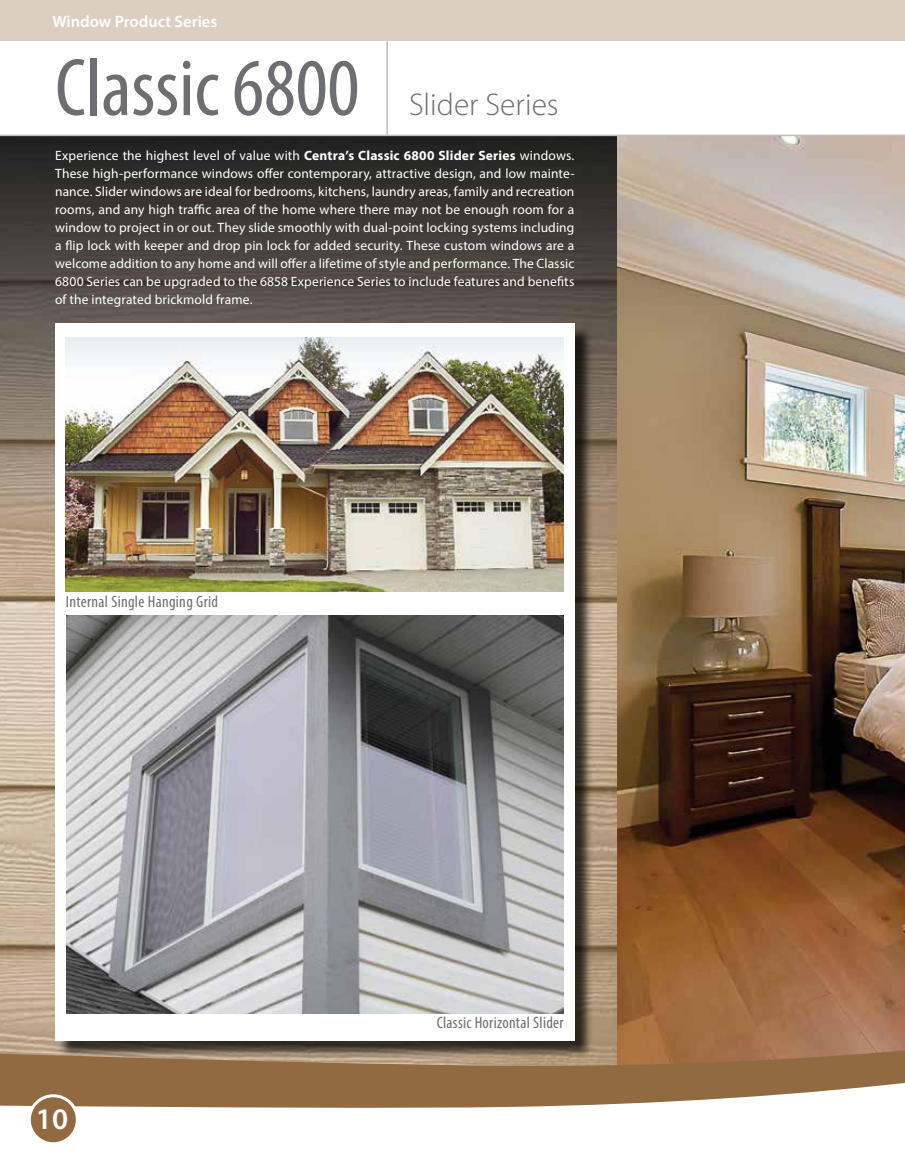
<style>
.page{position:relative;width:905px;height:1161px;background:#fff}
.page>*{position:absolute;margin:0;border:0;box-sizing:border-box;transform-origin:0 0}
.t1{font:condensed 82.5px "Myriad Pro";color:#6d6e71}
.t2{font:300 31.5px "Myriad Pro";color:#6d6e71}
.t3{font:600 30px "Myriad Pro";color:#fff}
.t4{font:condensed 16.5px "Myriad Pro";letter-spacing:.02em;color:#6d6e71}
.t5{font:600 16.5px "Myriad Pro";color:#fff}
.t6{font:13.5px/18px "Myriad Pro";letter-spacing:.01em;color:#fff;text-align:justify}
.s1{font-weight:700}
</style>
<div class="page">
<img style="left:0;top:136px;width:617px;height:672px">
<div style="left:0;top:0;width:904px;height:41px;background:#dccfc2"></div>
<div style="left:57px;top:326px;width:536px;height:734px;background:#000;opacity:.75"></div>
<div style="left:55px;top:323px;width:519px;height:718px;background:#fff"></div>
<img style="left:66px;top:337px;width:497px;height:254px">
<img style="left:66px;top:615px;width:497px;height:193px">
<img style="left:617px;top:136px;width:287px;height:672px">
<hr style="left:0;top:135px;width:904px;height:1px;background:#bcbec0">
<hr style="left:386px;top:41px;width:2px;height:94px;background:#bcbec0">
<svg style="left:0;top:808px;width:904px;height:9px;background:#8c817e"></svg>
<svg style="left:0;top:817px;width:904px;height:291px;background:#a58f7d"></svg>
<div style="left:29px;top:1096px;width:48px;height:48px;background:#916a41;border-radius:50%"></div>
<div style="left:28px;top:1094px;width:51px;height:51px;border:3px solid #fff;border-radius:50%"></div>
<p class="t5" style="left:52px;top:11px;width:166px">Window Product Series</p>
<h1 class="t1" style="left:55px;top:38px;width:306px">Classic 6800</h1>
<h2 class="t2" style="left:409px;top:86px;width:151px">Slider Series</h2>
<p class="t6" style="left:55px;top:146px;width:521px">Experience the highest level of value with <span class="s1">Centra’s Classic 6800 Slider Series</span> windows.<br>These high-performance windows offer contemporary, attractive design, and low mainte&shy;nance. Slider windows are ideal for bedrooms, kitchens, laundry areas, family and recreation rooms, and any high traffic area of the home where there may not be enough room for a window to project in or out. They slide smoothly with dual-point locking systems including a flip lock with keeper and drop pin lock for added security. These custom windows are a welcome addition to any home and will offer a lifetime of style and performance. The Classic 6800 Series can be upgraded to the 6858 Experience Series to include features and benefits of the integrated brickmold frame.</p>
<p class="t4" style="left:66px;top:592px;width:154px">Internal Single Hanging Grid</p>
<h3 class="t3" style="left:36px;top:1100px;width:34px">10</h3>
<p class="t4" style="left:436px;top:1013px;width:128px">Classic Horizontal Slider</p>
</div>
